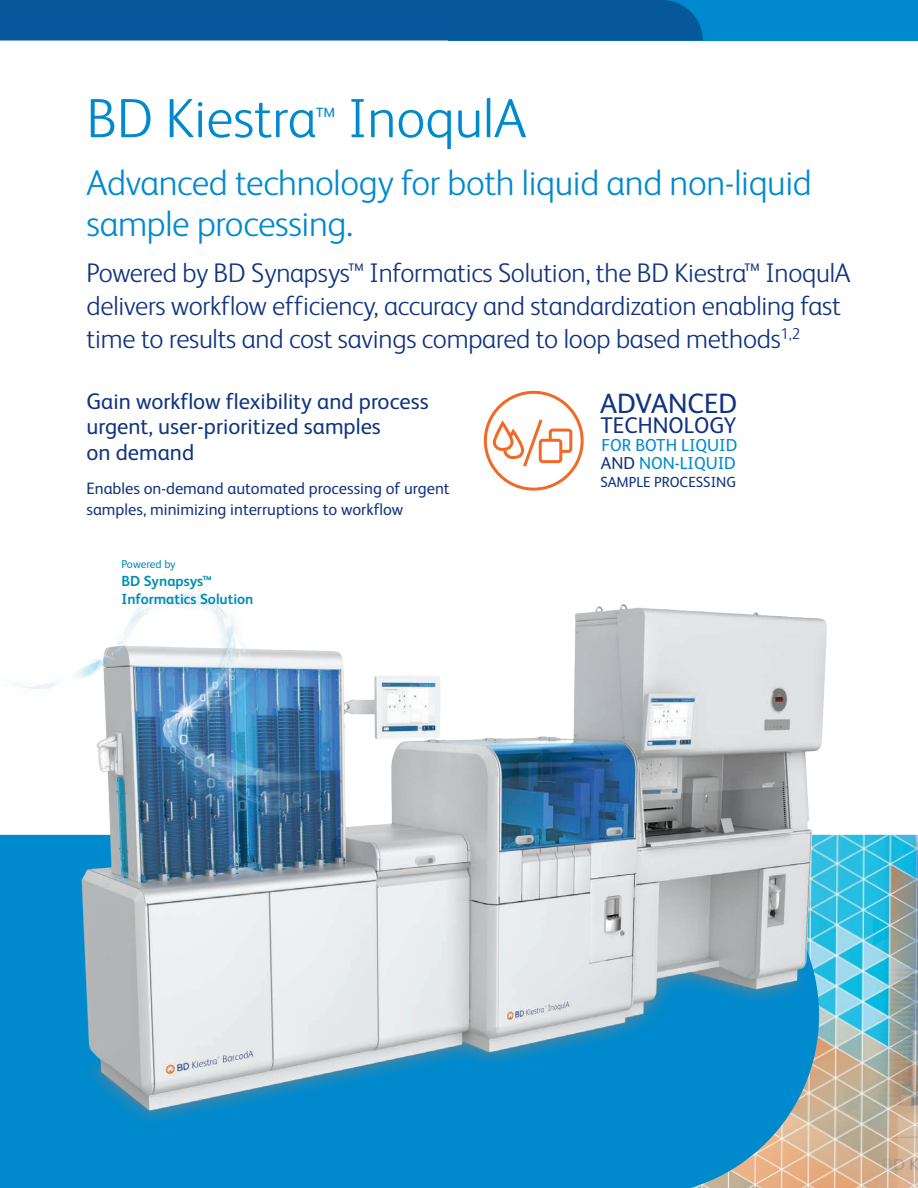
<style>
.page{position:relative;width:918px;height:1188px;background:#fff}
.page>*{position:absolute;margin:0;border:0;box-sizing:border-box;transform-origin:0 0}
.t1{font:300 55.5px "FS Albert Pro";color:#008ace}
.Intro{font:300 36px/40.5px "FS Albert Pro";letter-spacing:-.01em;color:#008ace}
.t2{font:28.05px "FS Albert Pro";color:#10347f}
.Intro-2{font:300 27px/33px "FS Albert Pro";letter-spacing:-.01em;color:#10347f}
.t3{font:22.65px "FS Albert Pro";color:#10347f}
.t4{font:22.5px/25.5px "FS Albert Pro";color:#10347f}
.t5{font:17.4px/18.6px "FS Albert Pro";color:#008ace}
.Body{font:16.5px/21px "FS Albert Pro";color:#10347f}
.Pull_out-_synapsys{font:700 14.7px "FS Albert Pro";color:#008fb3}
.t6{font:14.7px "FS Albert Pro";color:#10347f}
.Pull_out-_synapsys-2{font:11.4px "FS Albert Pro";letter-spacing:-.015em;color:#008fb3}
.s1{font-size:33.9px}
.s2{color:#10347f}
</style>
<div class="page">
<img style="left:819px;top:835px;width:99px;height:353px">
<div style="left:0;top:858px;width:819px;height:330px;background:#008ace"></div>
<img style="left:51px;top:604px;width:790px;height:573px">
<img style="left:0;top:593px;width:330px;height:265px">
<div style="left:549px;top:429px;width:23px;height:24px;border:3px solid #f36824;border-radius:2px"></div>
<div style="left:484px;top:391px;width:100px;height:100px;border:3px solid #f36824;border-radius:50%"></div>
<div style="left:540px;top:440px;width:21px;height:22px;background:#fff;border-radius:2px"></div>
<div style="left:539px;top:439px;width:23px;height:24px;border:3px solid #f36824;border-radius:2px"></div>
<svg style="left:491px;top:418px;width:53px;height:50px"></svg>
<div style="left:449px;top:0;width:469px;height:40px;background:#008ace"></div>
<div style="left:0;top:0;width:703px;height:41px;background:#06579c"></div>
<h1 class="t1" style="left:87px;top:80px;width:441px">BD Kiestra<span class="s1">™</span> InoqulA</h1>
<p class="Intro" style="left:87px;top:160px;width:727px">Advanced technology for both liquid and non-liquid sample processing.</p>
<p class="Intro-2" style="left:87px;top:255px;width:765px">Powered by BD Synapsys™ Informatics Solution, the BD Kiestra™ InoqulA delivers workflow efficiency, accuracy and standardization enabling fast time to results and cost savings compared to loop based methods<sup>1,2</sup></p>
<h3 class="t4" style="left:86px;top:386px;width:344px">Gain workflow flexibility and process urgent, user-prioritized samples<br>on demand</h3>
<p class="Body" style="left:86px;top:477px;width:365px">Enables on-demand automated processing of urgent samples, minimizing interruptions to workflow</p>
<p class="t2" style="left:600px;top:384px;width:138px">ADVANCED</p>
<p class="t3" style="left:600px;top:410px;width:137px">TECHNOLOGY</p>
<p class="t5" style="left:601px;top:434px;width:138px">FOR BOTH LIQUID<br><span class="s2">AND</span> NON-LIQUID</p>
<p class="t6" style="left:600px;top:471px;width:137px">SAMPLE PROCESSING</p>
<p class="Pull_out-_synapsys-2" style="left:122px;top:556px;width:56px">Powered by</p>
<p class="Pull_out-_synapsys" style="left:122px;top:571px;width:92px">BD Synapsys™</p>
<p class="Pull_out-_synapsys" style="left:122px;top:589px;width:134px">Informatics Solution</p>
</div>
